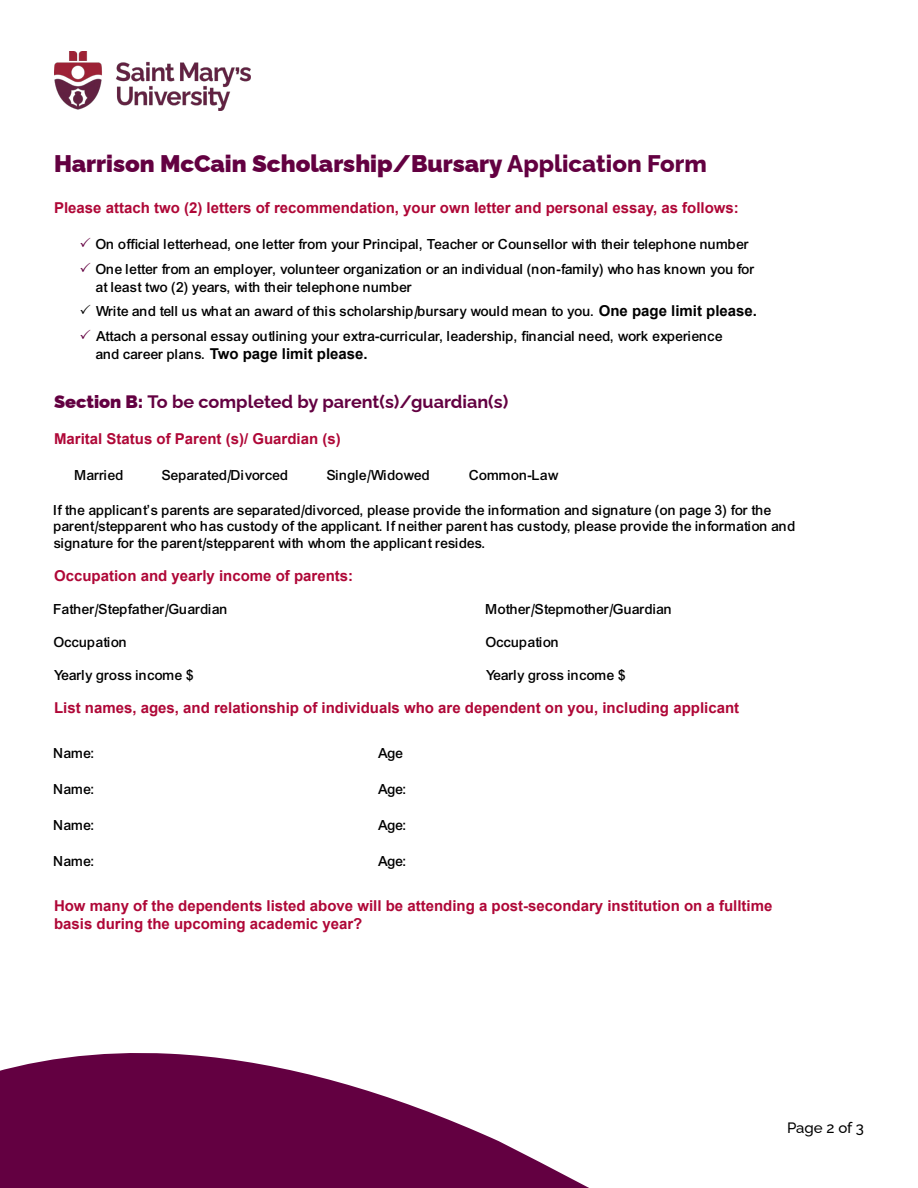
<style>
.page{position:relative;width:918px;height:1188px;background:#fff}
.page>*{position:absolute;margin:0;border:0;box-sizing:border-box;transform-origin:0 0}
.t1{font:900 24px "Raleway";color:#630041}
.MainText{font:700 18px "Raleway";color:#630041}
.MainText-2{font:15px/18px "Arial Mdm";color:#000}
.MainText-3{font:700 15px/18px "Arial";color:#af0737}
.MainText-4{font:500 15px "Raleway";letter-spacing:-.005em;color:#000}
.s1{font-weight:800}
.s2{font-family:"Arial";font-weight:700}
.s3{font-weight:900}
</style>
<div class="page">
<img style="left:54px;top:52px;width:197px;height:58px">
<svg style="left:0;top:1053px;width:589px;height:135px;fill:#630041"></svg>
<p class="t1" style="left:54px;top:144px;width:654px">Harrison McCain Scholarship/Bursary <span class="s1">Application Form</span></p>
<p class="MainText-3" style="left:54px;top:199px;width:686px">Please attach two (2) letters of recommendation, your own letter and personal essay, as follows:</p>
<p class="MainText-2" style="left:96px;top:235px;width:655px">On official letterhead, one letter from your Principal, Teacher or Counsellor with their telephone number</p>
<p class="MainText-2" style="left:96px;top:260px;width:661px">One letter from an employer, volunteer organization or an individual (non-family) who has known you for at least two (2) years, with their telephone number</p>
<p class="MainText-2" style="left:96px;top:303px;width:663px">Write and tell us what an award of this scholarship/bursary would mean to you. <span class="s2">One page limit please.</span></p>
<p class="MainText-2" style="left:96px;top:327px;width:629px">Attach a personal essay outlining your extra-curricular, leadership, financial need, work experience and career plans. <span class="s2">Two page limit please.</span></p>
<p class="MainText" style="left:54px;top:388px;width:456px"><span class="s3">Section B:</span> To be completed by parent(s)/guardian(s)</p>
<p class="MainText-3" style="left:54px;top:431px;width:288px">Marital Status of Parent (s)/ Guardian (s)</p>
<p class="MainText-2" style="left:75px;top:467px;width:50px">Married</p>
<p class="MainText-2" style="left:162px;top:467px;width:128px">Separated/Divorced</p>
<p class="MainText-2" style="left:327px;top:467px;width:105px">Single/Widowed</p>
<p class="MainText-2" style="left:470px;top:467px;width:91px">Common-Law</p>
<p class="MainText-2" style="left:54px;top:502px;width:743px;line-height:16.5px">If the applicant’s parents are separated/divorced, please provide the information and signature (on page 3) for the parent/stepparent who has custody of the applicant. If neither parent has custody, please provide the information and signature for the parent/stepparent with whom the applicant resides.</p>
<p class="MainText-3" style="left:54px;top:567px;width:301px">Occupation and yearly income of parents:</p>
<p class="MainText-2" style="left:54px;top:600px;width:176px">Father/Stepfather/Guardian</p>
<p class="MainText-2" style="left:486px;top:600px;width:188px">Mother/Stepmother/Guardian</p>
<p class="MainText-2" style="left:54px;top:633px;width:75px">Occupation</p>
<p class="MainText-2" style="left:486px;top:633px;width:75px">Occupation</p>
<p class="MainText-2" style="left:54px;top:666px;width:142px">Yearly gross income $</p>
<p class="MainText-2" style="left:486px;top:666px;width:142px">Yearly gross income $</p>
<p class="MainText-3" style="left:54px;top:699px;width:687px">List names, ages, and relationship of individuals who are dependent on you, including applicant</p>
<p class="MainText-2" style="left:54px;top:744px;width:43px">Name:</p>
<p class="MainText-2" style="left:378px;top:744px;width:27px">Age</p>
<p class="MainText-2" style="left:54px;top:780px;width:43px">Name:</p>
<p class="MainText-2" style="left:378px;top:780px;width:31px">Age:</p>
<p class="MainText-2" style="left:54px;top:816px;width:43px">Name:</p>
<p class="MainText-2" style="left:378px;top:816px;width:31px">Age:</p>
<p class="MainText-2" style="left:54px;top:852px;width:43px">Name:</p>
<p class="MainText-2" style="left:378px;top:852px;width:31px">Age:</p>
<p class="MainText-3" style="left:54px;top:897px;width:720px">How many of the dependents listed above will be attending a post-secondary institution on a fulltime basis during the upcoming academic year?</p>
<p class="MainText-4" style="left:787px;top:1116px;width:78px">Page 2 of 3</p>
</div>
